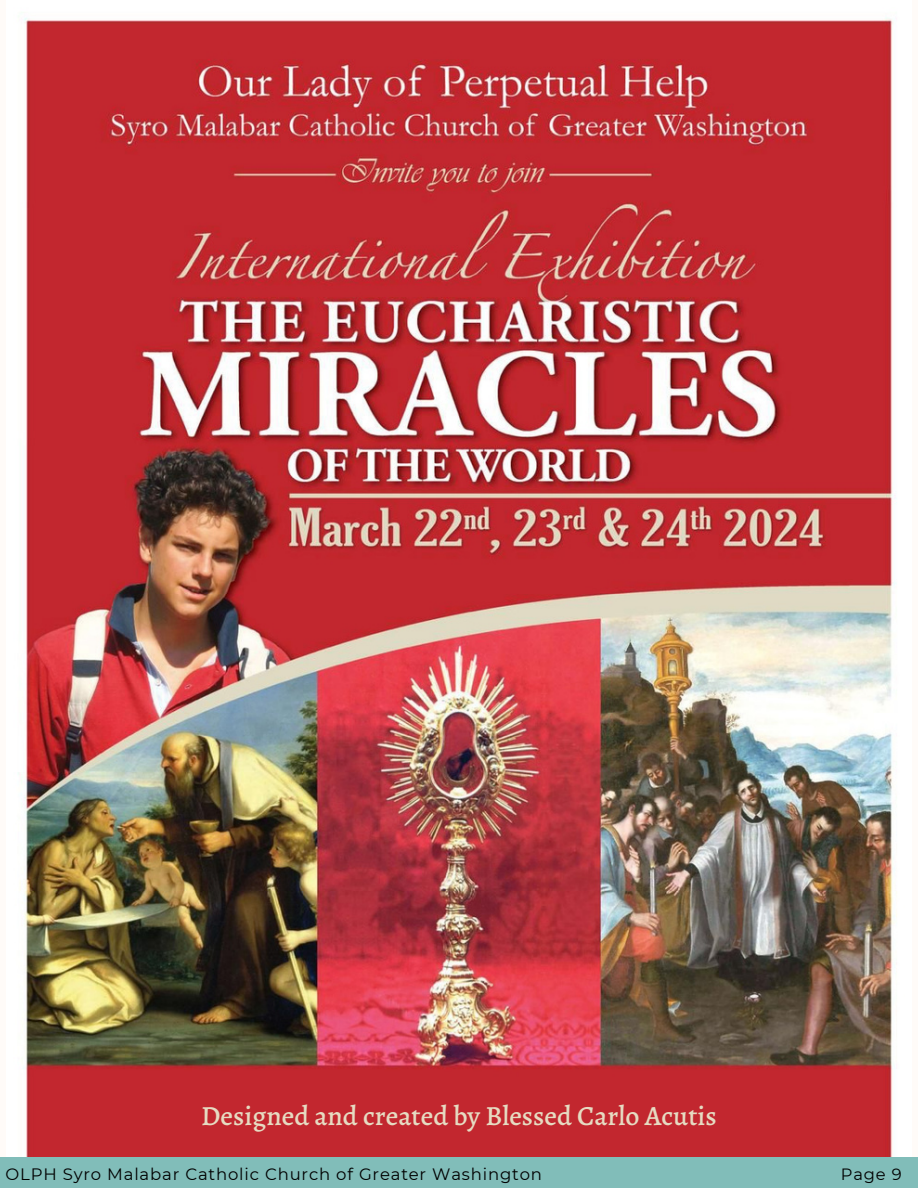
<style>
.page{position:relative;width:918px;height:1188px;background:#fff}
.page>*{position:absolute;margin:0;border:0;box-sizing:border-box;transform-origin:0 0}
.t1{font:500 27.75px "Alegreya";color:#e6dbc2}
.t2{font:16.5px "Montserrat";letter-spacing:.05em;color:#000}
.t3{font:16.35px "Montserrat";color:#000}
</style>
<div class="page">
<img style="left:6px;top:17px;width:906px;height:1141px">
<div style="left:38px;top:1081px;width:838px;height:72px;background:#c2272f"></div>
<div style="left:0;top:1158px;width:918px;height:30px;background:#81bdb9"></div>
<h1 class="t1" style="left:201px;top:1097px;width:517px">Designed and created by Blessed Carlo Acutis</h1>
<p class="t2" style="left:6px;top:1164px;width:538px">OLPH Syro Malabar Catholic Church of Greater Washington</p>
<p class="t3" style="left:841px;top:1164px;width:62px">Page 9</p>
</div>
